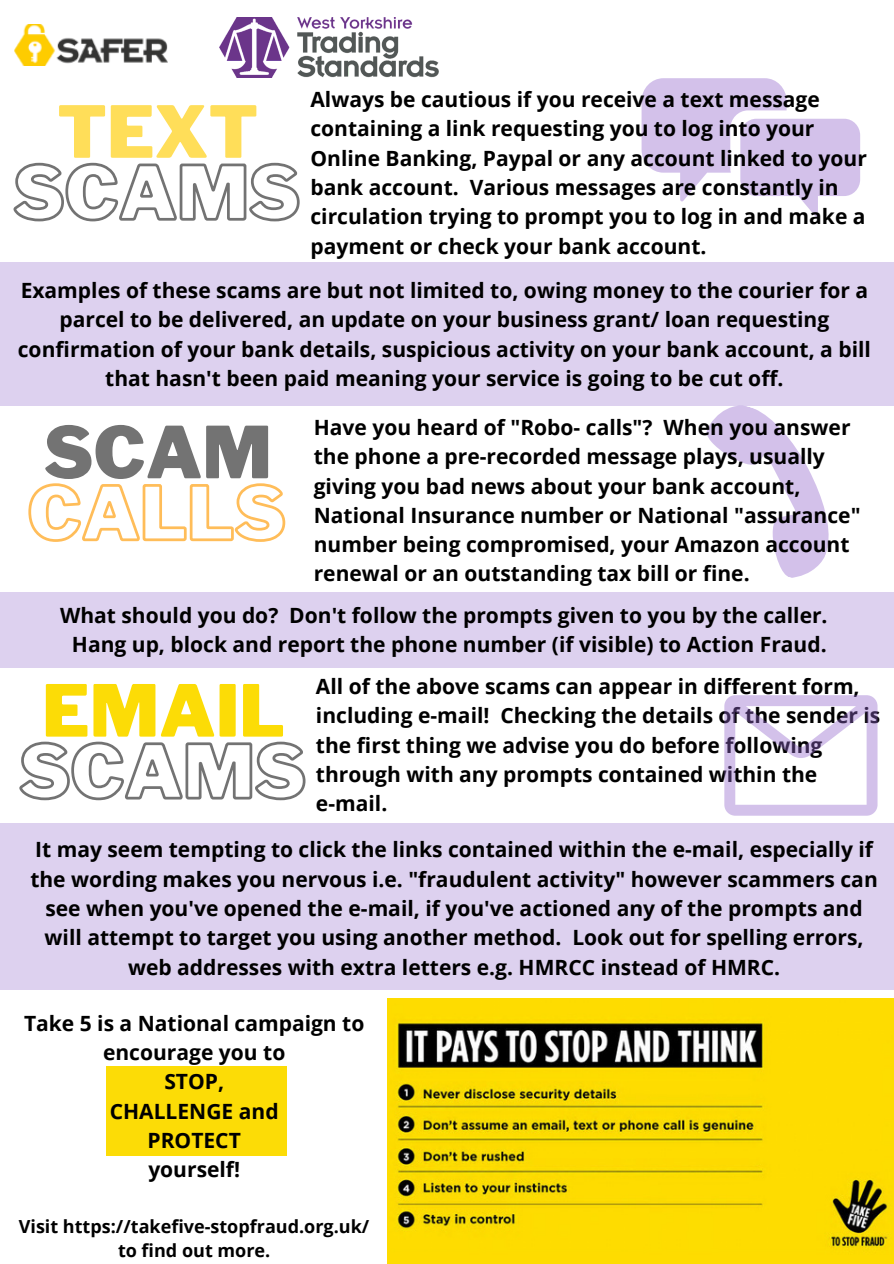
<style>
.page{position:relative;width:894px;height:1264px;background:#fff}
.page>*{position:absolute;margin:0;border:0;box-sizing:border-box;transform-origin:0 0}
.t1{font:900 70.95px "Libre Franklin";color:#fcdc06}
.t2{font:900 70.95px "Libre Franklin";color:#ffde59}
.t3{font:900 70.95px "Libre Franklin";color:#737373}
.t4{font:700 21px/29.2px "Open Sans";color:#000}
.t5{font:700 18px/24.8px "Open Sans";color:#000;text-align:center}
</style>
<div class="page">
<img style="left:15px;top:25px;width:153px;height:40px">
<img style="left:219px;top:17px;width:220px;height:61px">
<svg style="left:641px;top:78px;width:218px;height:139px"></svg>
<svg style="left:706px;top:406px;width:123px;height:172px"></svg>
<div style="left:0;top:262px;width:893px;height:144px;background:#ddd1ef"></div>
<div style="left:0;top:591px;width:893px;height:76px;background:#ddd1ef"></div>
<div style="left:0;top:824px;width:893px;height:166px;background:#ddd1ef"></div>
<svg style="left:724px;top:695px;width:153px;height:120px"></svg>
<img style="left:387px;top:998px;width:506px;height:265px">
<div style="left:106px;top:1065px;width:181px;height:90px;background:#fcdc06"></div>
<svg style="left:13px;top:162px;width:287px;height:60px"></svg>
<svg style="left:28px;top:483px;width:258px;height:59px"></svg>
<svg style="left:19px;top:741px;width:287px;height:60px"></svg>
<p class="t4" style="left:310px;top:84px;width:558px">Always be cautious if you receive a text message containing a link requesting you to log into your Online Banking, Paypal or any account linked to your bank account. Various messages are constantly in circulation trying to prompt you to log in and make a payment or check your bank account.</p>
<p class="t4" style="left:18px;top:275px;width:854px;text-align:center">Examples of these scams are but not limited to, owing money to the courier for a parcel to be delivered, an update on your business grant/ loan requesting confirmation of your bank details, suspicious activity on your bank account, a bill that hasn't been paid meaning your service is going to be cut off.</p>
<p class="t4" style="left:313px;top:412px;width:548px">Have you heard of "Robo- calls"? When you answer the phone a pre-recorded message plays, usually giving you bad news about your bank account, National Insurance number or National "assurance" number being compromised, your Amazon account renewal or an outstanding tax bill or fine.</p>
<p class="t2" style="left:57px;top:89px;width:203px">TEXT</p>
<p class="t3" style="left:44px;top:410px;width:229px">SCAM</p>
<p class="t4" style="left:60px;top:600px;width:768px">What should you do? Don't follow the prompts given to you by the caller.</p>
<p class="t4" style="left:72px;top:629px;width:756px">Hang up, block and report the phone number (if visible) to Action Fraud.</p>
<p class="t1" style="left:42px;top:668px;width:244px">EMAIL</p>
<p class="t4" style="left:316px;top:671px;width:565px">All of the above scams can appear in different form, including e-mail! Checking the details of the sender is the first thing we advise you do before following through with any prompts contained within the</p>
<p class="t4" style="left:316px;top:788px;width:73px">e-mail.</p>
<p class="t4" style="left:30px;top:834px;width:848px;text-align:center">It may seem tempting to click the links contained within the e-mail, especially if the wording makes you nervous i.e. "fraudulent activity" however scammers can see when you've opened the e-mail, if you've actioned any of the prompts and will attempt to target you using another method. Look out for spelling errors, web addresses with extra letters e.g. HMRCC instead of HMRC.</p>
<p class="t4" style="left:24px;top:1008px;width:342px;text-align:center">Take 5 is a National campaign to encourage you to</p>
<p class="t4" style="left:164px;top:1066px;width:61px">STOP,</p>
<p class="t4" style="left:110px;top:1095px;width:170px">CHALLENGE and</p>
<p class="t4" style="left:147px;top:1125px;width:95px">PROTECT</p>
<p class="t4" style="left:148px;top:1154px;width:93px">yourself!</p>
<p class="t5" style="left:19px;top:1213px;width:352px">Visit https://takefive-stopfraud.org.uk/ to find out more.</p>
</div>
